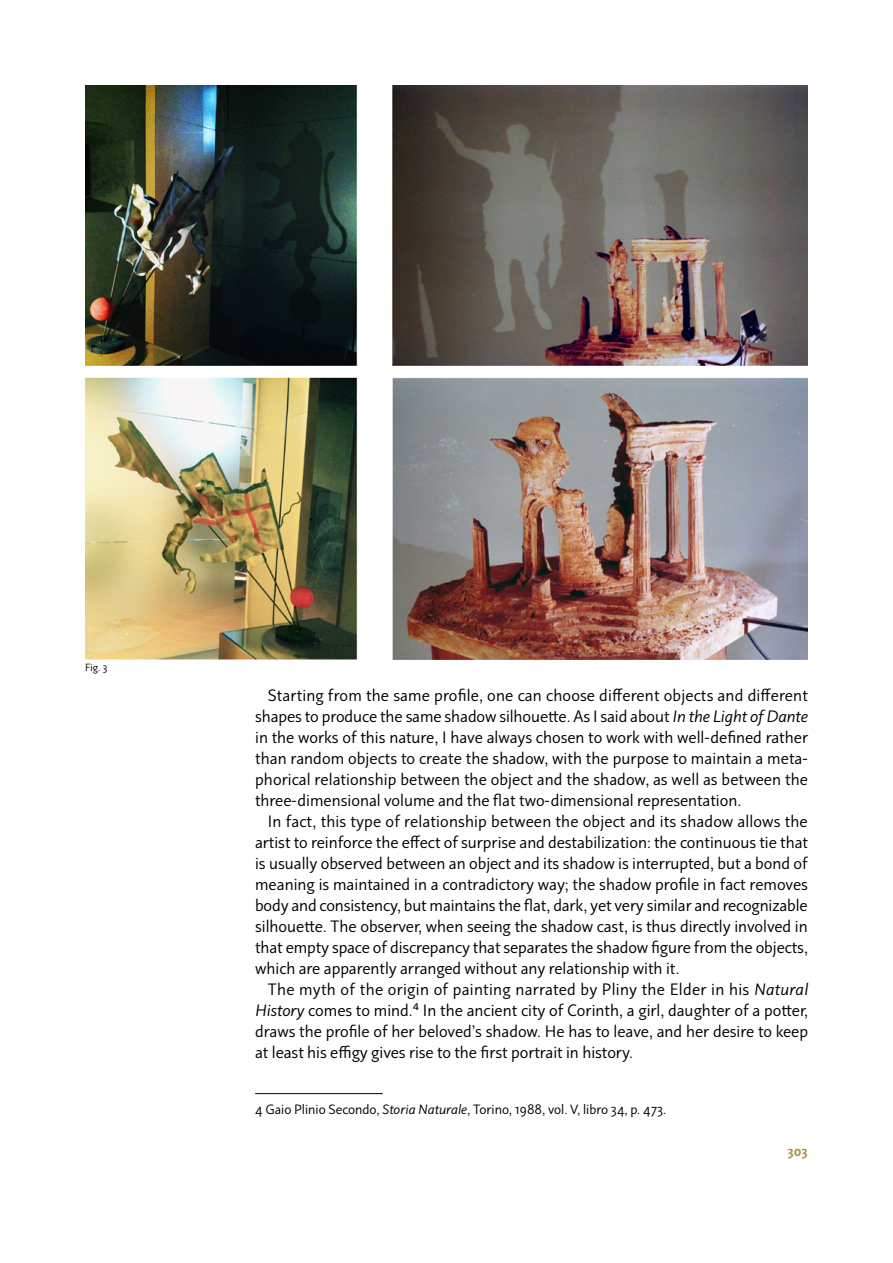
<style>
.page{position:relative;width:893px;height:1263px;background:#fff}
.page>*{position:absolute;margin:0;border:0;box-sizing:border-box;transform-origin:0 0}
.t1{font:16.5px/21px "Plusquam Sans LCG";color:#000;text-align:justify}
.t2{font:13.5px "Plusquam Sans LCG";color:#000}
.t3{font:700 13.5px "Plusquam Sans LCG";color:#ab8d3f}
.t4{font:10.5px "Plusquam Sans LCG";color:#000}
.s1{font-style:italic}
</style>
<div class="page">
<hr style="left:255px;top:1093px;width:128px;height:1px;background:#000">
<img style="left:85px;top:85px;width:723px;height:574px">
<p class="t4" style="left:85px;top:661px;width:24px">Fig. 3</p>
<p class="t1" style="left:255px;top:685px;width:554px;text-indent:13px">Starting from the same profile, one can choose different objects and different shapes to produce the same shadow silhouette. As I said about <span class="s1">In the Light of Dante </span>in the works of this nature, I have always chosen to work with well-defined rather than random objects to create the shadow, with the purpose to maintain a meta&shy;phorical relationship between the object and the shadow, as well as between the three-dimensional volume and the flat two-dimensional representation.</p>
<p class="t1" style="left:255px;top:811px;width:554px;text-indent:13px">In fact, this type of relationship between the object and its shadow allows the artist to reinforce the effect of surprise and destabilization: the continuous tie that is usually observed between an object and its shadow is interrupted, but a bond of meaning is maintained in a contradictory way; the shadow profile in fact removes body and consistency, but maintains the flat, dark, yet very similar and recognizable silhouette. The observer, when seeing the shadow cast, is thus directly involved in that empty space of discrepancy that separates the shadow figure from the objects, which are apparently arranged without any relationship with it.</p>
<p class="t1" style="left:255px;top:979px;width:555px;text-indent:13px">The myth of the origin of painting narrated by Pliny the Elder in his <span class="s1">Natural History</span> comes to mind.4 In the ancient city of Corinth, a girl, daughter of a potter, draws the profile of her beloved’s shadow. He has to leave, and her desire to keep at least his effigy gives rise to the first portrait in history.</p>
<p class="t2" style="left:255px;top:1101px;width:413px">4 Gaio Plinio Secondo, <span class="s1">Storia Naturale</span>, Torino, 1988, vol. V, libro 34, p. 473.</p>
<p class="t3" style="left:787px;top:1143px;width:22px">303</p>
</div>
